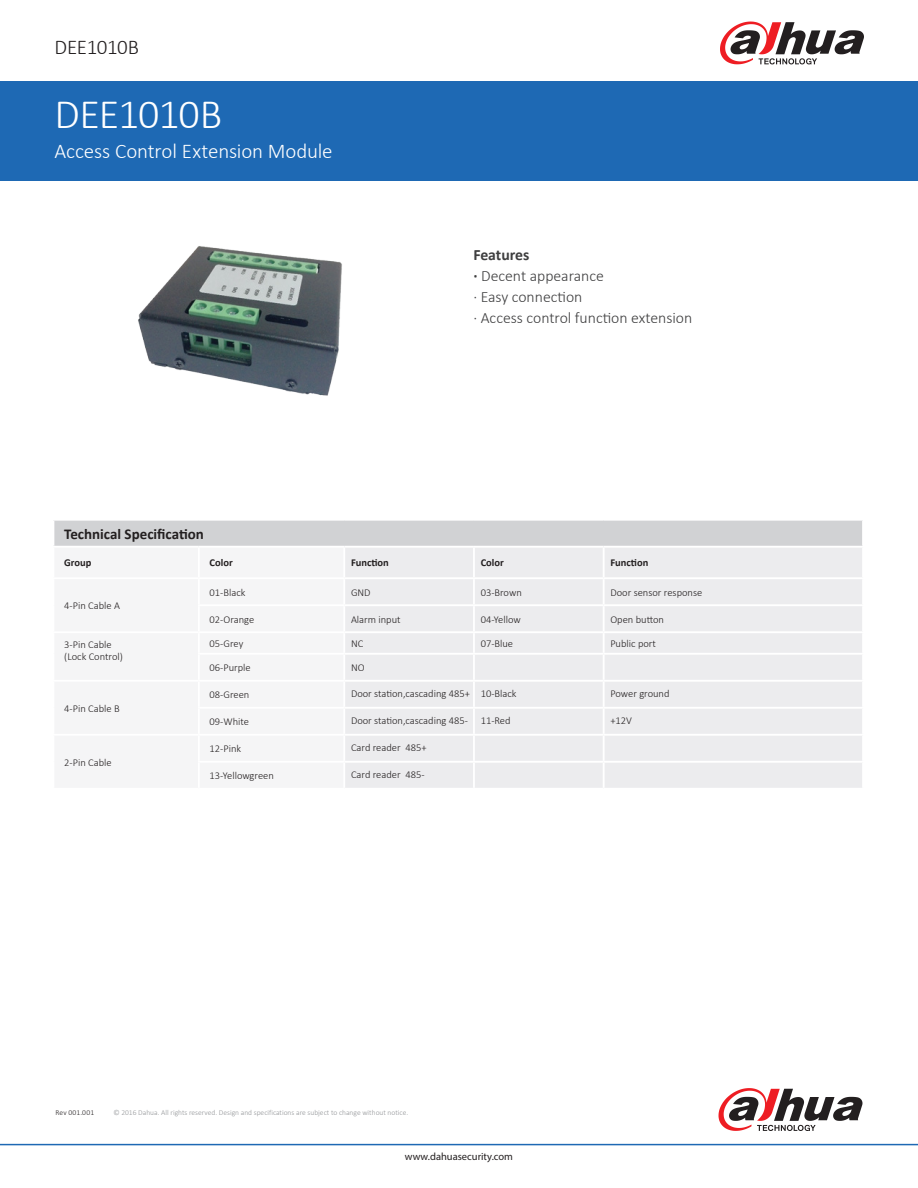
<style>
.page{position:relative;width:918px;height:1188px;background:#fff}
.page>*{position:absolute;margin:0;border:0;box-sizing:border-box;transform-origin:0 0}
.t1{font:300 42px "Calibri";letter-spacing:-.025em;color:#fff}
.t2{font:300 21px "Calibri";letter-spacing:-.005em;color:#fff}
.t3{font:300 21px "Calibri";letter-spacing:-.02em;color:#231f20}
.t4{font:300 15.75px "Calibri";color:#3e3e3f}
.t5{font:700 15.75px "Calibri";color:#3e3e3f}
.t6{font:700 15px "Calibri";color:#231f20}
.t7{font:300 10.5px "Calibri";color:#231f20}
.t8{font:700 10.5px "Calibri";color:#231f20}
.t9{font:10.5px "Myriad Pro";color:#231f20}
.t10{font:300 7.5px "Calibri";color:#939598}
.t11{font:300 7.5px "Calibri";letter-spacing:.015em;color:#231f20}
.s1{font-weight:700}
</style>
<div class="page">
<div style="left:0;top:81px;width:918px;height:100px;background:#1e69b4"></div>
<hr style="left:0;top:1144px;width:918px;height:1px;background:#1e69b4">
<svg style="left:720px;top:22px;width:144px;height:42px"></svg>
<div style="left:53px;top:520px;width:810px;height:27px;background:#d1d2d4"></div>
<div style="left:345px;top:548px;width:517px;height:240px;background:#ececee"></div>
<div style="left:345px;top:579px;width:128px;height:74px;background:#ececee"></div>
<div style="left:475px;top:682px;width:128px;height:52px;background:#ececee"></div>
<hr style="left:52px;top:519px;width:147px;height:2px;background:#fff">
<hr style="left:199px;top:519px;width:145px;height:2px;background:#fff">
<hr style="left:344px;top:519px;width:130px;height:2px;background:#fff">
<hr style="left:474px;top:519px;width:130px;height:2px;background:#fff">
<hr style="left:604px;top:519px;width:260px;height:2px;background:#fff">
<hr style="left:344px;top:707px;width:130px;height:2px;background:#fff">
<hr style="left:474px;top:707px;width:130px;height:2px;background:#fff">
<hr style="left:604px;top:707px;width:260px;height:2px;background:#fff">
<hr style="left:344px;top:734px;width:130px;height:2px;background:#fff">
<hr style="left:474px;top:734px;width:130px;height:2px;background:#fff">
<hr style="left:604px;top:734px;width:260px;height:2px;background:#fff">
<hr style="left:344px;top:761px;width:130px;height:2px;background:#fff">
<hr style="left:474px;top:761px;width:130px;height:2px;background:#fff">
<hr style="left:604px;top:761px;width:260px;height:2px;background:#fff">
<hr style="left:52px;top:521px;width:2px;height:25px;background:#fff">
<hr style="left:862px;top:521px;width:2px;height:25px;background:#fff">
<hr style="left:52px;top:546px;width:147px;height:2px;background:#fff">
<hr style="left:199px;top:546px;width:145px;height:2px;background:#fff">
<hr style="left:344px;top:546px;width:130px;height:2px;background:#fff">
<hr style="left:474px;top:546px;width:130px;height:2px;background:#fff">
<hr style="left:473px;top:548px;width:2px;height:29px;background:#fff">
<hr style="left:604px;top:546px;width:260px;height:2px;background:#fff">
<hr style="left:603px;top:548px;width:2px;height:29px;background:#fff">
<hr style="left:344px;top:577px;width:130px;height:2px;background:#fff">
<hr style="left:474px;top:577px;width:130px;height:2px;background:#fff">
<hr style="left:473px;top:579px;width:2px;height:25px;background:#fff">
<hr style="left:604px;top:577px;width:260px;height:2px;background:#fff">
<hr style="left:603px;top:579px;width:2px;height:25px;background:#fff">
<hr style="left:344px;top:604px;width:130px;height:2px;background:#fff">
<hr style="left:474px;top:604px;width:130px;height:2px;background:#fff">
<hr style="left:473px;top:606px;width:2px;height:25px;background:#fff">
<hr style="left:604px;top:604px;width:260px;height:2px;background:#fff">
<hr style="left:603px;top:606px;width:2px;height:25px;background:#fff">
<hr style="left:344px;top:631px;width:130px;height:2px;background:#fff">
<hr style="left:474px;top:631px;width:130px;height:2px;background:#fff">
<hr style="left:473px;top:633px;width:2px;height:20px;background:#fff">
<hr style="left:604px;top:631px;width:260px;height:2px;background:#fff">
<hr style="left:603px;top:633px;width:2px;height:20px;background:#fff">
<hr style="left:344px;top:653px;width:130px;height:2px;background:#fff">
<hr style="left:474px;top:653px;width:130px;height:2px;background:#fff">
<hr style="left:473px;top:655px;width:2px;height:25px;background:#fff">
<hr style="left:604px;top:653px;width:260px;height:2px;background:#fff">
<hr style="left:603px;top:655px;width:2px;height:25px;background:#fff">
<hr style="left:344px;top:680px;width:130px;height:2px;background:#fff">
<hr style="left:474px;top:680px;width:130px;height:2px;background:#fff">
<hr style="left:473px;top:682px;width:2px;height:25px;background:#fff">
<hr style="left:604px;top:680px;width:260px;height:2px;background:#fff">
<hr style="left:603px;top:682px;width:2px;height:25px;background:#fff">
<hr style="left:473px;top:709px;width:2px;height:25px;background:#fff">
<hr style="left:603px;top:709px;width:2px;height:25px;background:#fff">
<hr style="left:473px;top:736px;width:2px;height:25px;background:#fff">
<hr style="left:603px;top:736px;width:2px;height:25px;background:#fff">
<hr style="left:473px;top:763px;width:2px;height:25px;background:#fff">
<hr style="left:603px;top:763px;width:2px;height:25px;background:#fff">
<svg style="left:719px;top:1088px;width:144px;height:43px"></svg>
<img style="left:138px;top:246px;width:204px;height:150px">
<p class="t3" style="left:55px;top:34px;width:86px">DEE1010B</p>
<p class="t1" style="left:55px;top:88px;width:169px">DEE1010B</p>
<p class="t2" style="left:55px;top:138px;width:280px">Access Control Extension Module</p>
<p class="t5" style="left:473px;top:245px;width:58px">Features</p>
<p class="t4" style="left:473px;top:266px;width:132px"><span class="s1">·</span> Decent appearance</p>
<p class="t4" style="left:473px;top:287px;width:111px">· Easy connection</p>
<p class="t4" style="left:473px;top:308px;width:220px">· Access control function extension</p>
<p class="t6" style="left:64px;top:524px;width:141px">Technical Specification</p>
<p class="t8" style="left:64px;top:556px;width:29px">Group</p>
<p class="t8" style="left:210px;top:556px;width:25px">Color</p>
<p class="t8" style="left:351px;top:556px;width:39px">Function</p>
<p class="t8" style="left:481px;top:556px;width:25px">Color</p>
<p class="t8" style="left:610px;top:556px;width:39px">Function</p>
<p class="t7" style="left:64px;top:599px;width:57px">4-Pin Cable A</p>
<p class="t7" style="left:210px;top:586px;width:37px">01-Black</p>
<p class="t7" style="left:351px;top:586px;width:21px">GND</p>
<p class="t7" style="left:481px;top:586px;width:43px">03-Brown</p>
<p class="t7" style="left:610px;top:586px;width:93px">Door sensor response</p>
<p class="t7" style="left:210px;top:613px;width:46px">02-Orange</p>
<p class="t7" style="left:351px;top:613px;width:51px">Alarm input</p>
<p class="t7" style="left:481px;top:613px;width:42px">04-Yellow</p>
<p class="t7" style="left:610px;top:613px;width:55px">Open button</p>
<p class="t7" style="left:64px;top:638px;width:49px">3-Pin Cable</p>
<p class="t7" style="left:64px;top:650px;width:60px">(Lock Control)</p>
<p class="t7" style="left:64px;top:702px;width:57px">4-Pin Cable B</p>
<p class="t7" style="left:64px;top:756px;width:49px">2-Pin Cable</p>
<p class="t7" style="left:210px;top:637px;width:35px">05-Grey</p>
<p class="t7" style="left:351px;top:637px;width:14px">NC</p>
<p class="t7" style="left:481px;top:637px;width:34px">07-Blue</p>
<p class="t7" style="left:610px;top:637px;width:47px">Public port</p>
<p class="t7" style="left:210px;top:661px;width:43px">06-Purple</p>
<p class="t7" style="left:351px;top:661px;width:15px">NO</p>
<p class="t7" style="left:210px;top:688px;width:41px">08-Green</p>
<p class="t7" style="left:351px;top:687px;width:120px">Door station,cascading 485+</p>
<p class="t7" style="left:481px;top:687px;width:37px">10-Black</p>
<p class="t7" style="left:610px;top:687px;width:61px">Power ground</p>
<p class="t7" style="left:210px;top:715px;width:41px">09-White</p>
<p class="t7" style="left:351px;top:714px;width:118px">Door station,cascading 485-</p>
<p class="t7" style="left:481px;top:714px;width:31px">11-Red</p>
<p class="t7" style="left:610px;top:714px;width:23px">+12V</p>
<p class="t7" style="left:210px;top:742px;width:33px">12-Pink</p>
<p class="t7" style="left:351px;top:741px;width:77px">Card reader 485+</p>
<p class="t7" style="left:210px;top:769px;width:66px">13-Yellowgreen</p>
<p class="t7" style="left:351px;top:768px;width:75px">Card reader 485-</p>
<p class="t11" style="left:56px;top:1108px;width:40px">Rev 001.001</p>
<p class="t10" style="left:113px;top:1108px;width:296px">© 2016 Dahua. All rights reserved. Design and specifications are subject to change without notice.</p>
<p class="t9" style="left:405px;top:1150px;width:110px">www.dahuasecurity.com</p>
</div>
